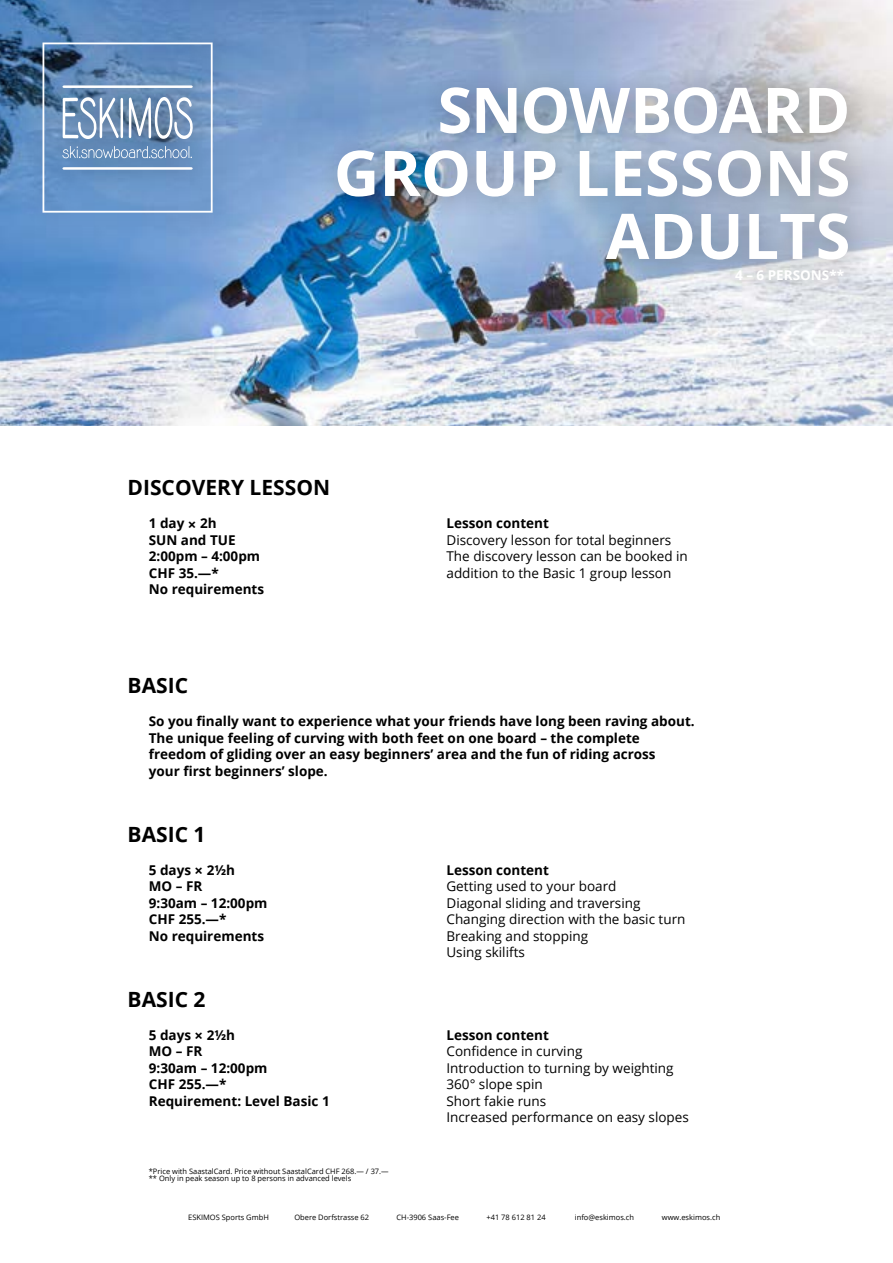
<style>
.page{position:relative;width:893px;height:1263px;background:#fff}
.page>*{position:absolute;margin:0;border:0;box-sizing:border-box;transform-origin:0 0}
.t1{font:700 63px/63px "Open Sans";color:#fff;text-align:right}
.t2{font:700 21px "Open Sans";color:#000}
.t3{font:700 13.5px/16.5px "Open Sans";color:#000}
.t4{font:13.5px/16.5px "Open Sans";color:#000}
.t5{font:700 13.5px "Open Sans";color:#fff}
.t6{font:7.5px/7.5px "Open Sans";color:#000}
.s1{font-size:15px}
</style>
<div class="page">
<img style="left:0;top:0;width:893px;height:425px">
<div style="left:317px;top:67px;width:557px;height:240px;background:#000;opacity:.3"></div>
<div style="left:22px;top:22px;width:217px;height:217px;background:#000;opacity:.5"></div>
<svg style="left:43px;top:43px;width:170px;height:170px;background:#7598c0"></svg>
<h1 class="t1" style="left:334px;top:77px;width:518px">SNOWBOARD<br>GROUP LESSONS<br>ADULTS</h1>
<p class="t5" style="left:735px;top:266px;width:110px">4 – 6 PERSONS**</p>
<h2 class="t2" style="left:128px;top:473px;width:204px">DISCOVERY LESSON</h2>
<p class="t3" style="left:149px;top:515px;width:117px">1 day <span class="s1">×</span> 2h<br>SUN and TUE<br>2:00pm – 4:00pm<br>CHF 35.—*<br>No requirements</p>
<p class="t3" style="left:446px;top:514px;width:104px">Lesson content</p>
<p class="t4" style="left:446px;top:531px;width:243px">Discovery lesson for total beginners<br>The discovery lesson can be booked in addition to the Basic 1 group lesson</p>
<h2 class="t2" style="left:128px;top:671px;width:62px">BASIC</h2>
<p class="t3" style="left:149px;top:713px;width:547px">So you finally want to experience what your friends have long been raving about.<br>The unique feeling of curving with both feet on one board – the complete freedom of gliding over an easy beginners’ area and the fun of riding across<br>your first beginners’ slope.</p>
<h2 class="t2" style="left:128px;top:819px;width:79px">BASIC 1</h2>
<p class="t3" style="left:149px;top:861px;width:120px">5 days <span class="s1">×</span> 2½h<br>MO – FR<br>9:30am – 12:00pm<br>CHF 255.—*<br>No requirements</p>
<h2 class="t2" style="left:128px;top:984px;width:79px">BASIC 2</h2>
<p class="t3" style="left:149px;top:1026px;width:182px">5 days <span class="s1">×</span> 2½h<br>MO – FR<br>9:30am – 12:00pm<br>CHF 255.—*<br>Requirement: Level Basic 1</p>
<p class="t3" style="left:446px;top:861px;width:104px">Lesson content</p>
<p class="t4" style="left:446px;top:877px;width:240px">Getting used to your board<br>Diagonal sliding and traversing<br>Changing direction with the basic turn<br>Breaking and stopping<br>Using skilifts</p>
<p class="t3" style="left:446px;top:1026px;width:104px">Lesson content</p>
<p class="t4" style="left:446px;top:1042px;width:244px">Confidence in curving<br>Introduction to turning by weighting<br>360° slope spin<br>Short fakie runs<br>Increased performance on easy slopes</p>
<p class="t6" style="left:149px;top:1167px;width:241px">*Price with SaastalCard. Price without SaastalCard CHF 268.— / 37.— ** Only in peak season up to 8 persons in advanced levels</p>
<p class="t6" style="left:188px;top:1213px;width:82px">ESKIMOS Sports GmbH</p>
<p class="t6" style="left:294px;top:1213px;width:76px">Obere Dorfstrasse 62</p>
<p class="t6" style="left:396px;top:1213px;width:64px">CH-3906 Saas-Fee</p>
<p class="t6" style="left:486px;top:1213px;width:61px">+41 78 612 81 24</p>
<p class="t6" style="left:575px;top:1213px;width:61px">info@eskimos.ch</p>
<p class="t6" style="left:662px;top:1213px;width:60px">www.eskimos.ch</p>
</div>
